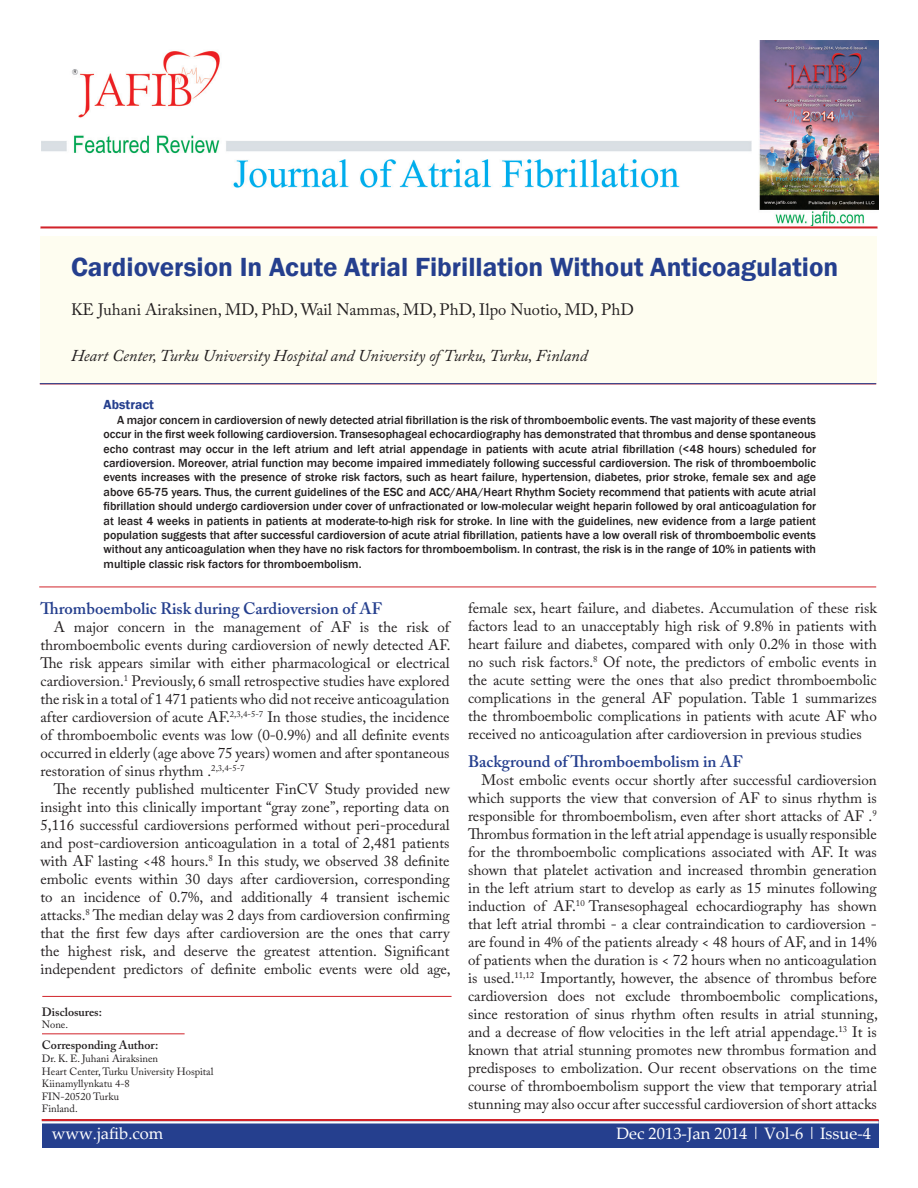
<style>
.page{position:relative;width:918px;height:1188px;background:#fff}
.page>*{position:absolute;margin:0;border:0;box-sizing:border-box;transform-origin:0 0}
._05_Article_Title{font:600 27px "Franklin Gothic";color:#253f8e}
._11_Body_Header{font:600 16.5px "Adobe Caslon Pro";color:#253f8e}
._07_Author_Affiliati{font:italic 16.5px "Adobe Caslon Pro";color:#231f20}
._06_Author_block{font:16.5px "Adobe Caslon Pro";color:#231f20}
.white_header_for_blu{font:16.5px "Palatino Linotype";color:#fff}
._10_Body_Text{font:15px/18px "Adobe Caslon Pro";color:#231f20;text-align:justify}
._08_Abstract_Header{font:600 13.5px "Franklin Gothic";color:#253f8e}
._09_Abstract_Body{font:500 12px/14.4px "Franklin Gothic";color:#231f20;text-align:justify}
._13_small_text_for_h{font:600 12px "Adobe Caslon Pro";color:#231f20}
._14_Small_text_heade{font:600 12px "Adobe Caslon Pro";color:#231f20}
._13_small_text_for_h-2{font:10.5px "Adobe Caslon Pro";color:#231f20}
</style>
<div class="page">
<div style="left:40px;top:236px;width:837px;height:147px;background:#fefdf0"></div>
<hr style="left:39px;top:587px;width:837px;height:1px;background:#d1232a">
<hr style="left:42px;top:1034px;width:143px;height:1px;background:#d1232a">
<hr style="left:40px;top:226px;width:838px;height:3px;background:#d1232a">
<hr style="left:40px;top:384px;width:836px;height:1px;background:#d1232a">
<hr style="left:40px;top:383px;width:836px;height:1px;background:#253f8e">
<hr style="left:42px;top:996px;width:410px;height:1px;background:#d1232a">
<div style="left:42px;top:1120px;width:837px;height:28px;background:#253f8e"></div>
<hr style="left:42px;top:1119px;width:837px;height:2px;background:#d1232a">
<hr style="left:42px;top:1121px;width:837px;height:3px;background:#fff">
<img style="left:41px;top:40px;width:837px;height:185px">
<p class="_05_Article_Title" style="left:71px;top:250px;width:769px">Cardioversion In Acute Atrial Fibrillation Without Anticoagulation</p>
<p class="_06_Author_block" style="left:71px;top:300px;width:564px">KE Juhani Airaksinen, MD, PhD, Wail Nammas, MD, PhD, Ilpo Nuotio, MD, PhD</p>
<p class="_07_Author_Affiliati" style="left:71px;top:346px;width:518px">Heart Center, Turku University Hospital and University of Turku, Turku, Finland</p>
<p class="_08_Abstract_Header" style="left:104px;top:397px;width:52px">Abstract</p>
<p class="_09_Abstract_Body" style="left:104px;top:413px;width:714px;text-indent:14px">A major concern in cardioversion of newly detected atrial fibrillation is the risk of thromboembolic events. The vast majority of these events occur in the first week following cardioversion. Transesophageal echocardiography has demonstrated that thrombus and dense spontaneous echo contrast may occur in the left atrium and left atrial appendage in patients with acute atrial fibrillation (&lt;48 hours) scheduled for cardioversion. Moreover, atrial function may become impaired immediately following successful cardioversion. The risk of thromboembolic events increases with the presence of stroke risk factors, such as heart failure, hypertension, diabetes, prior stroke, female sex and age above 65-75 years. Thus, the current guidelines of the ESC and ACC/AHA/Heart Rhythm Society recommend that patients with acute atrial fibrillation should undergo cardioversion under cover of unfractionated or low-molecular weight heparin followed by oral anticoagulation for at least 4 weeks in patients in patients at moderate-to-high risk for stroke. In line with the guidelines, new evidence from a large patient population suggests that after successful cardioversion of acute atrial fibrillation, patients have a low overall risk of thromboembolic events without any anticoagulation when they have no risk factors for thromboembolism. In contrast, the risk is in the range of 10% in patients with multiple classic risk factors for thromboembolism.</p>
<p class="_11_Body_Header" style="left:40px;top:598px;width:343px">Thromboembolic Risk during Cardioversion of AF</p>
<p class="_10_Body_Text" style="left:40px;top:617px;width:412px;text-indent:14px">A major concern in the management of AF is the risk of thromboembolic events during cardioversion of newly detected AF.<br>The risk appears similar with either pharmacological or electrical cardioversion.<sup>1</sup> Previously, 6 small retrospective studies have explored the risk in a total of 1 471 patients who did not receive anticoagulation after cardioversion of acute AF.<sup>2,3,4-5-7</sup> In those studies, the incidence of thromboembolic events was low (0-0.9%) and all definite events occurred in elderly (age above 75 years) women and after spontaneous restoration of sinus rhythm .<sup>2,3,4-5-7</sup></p>
<p class="_10_Body_Text" style="left:40px;top:779px;width:412px;text-indent:14px">The recently published multicenter FinCV Study provided new insight into this clinically important “gray zone”, reporting data on 5,116 successful cardioversions performed without peri-procedural and post-cardioversion anticoagulation in a total of 2,481 patients with AF lasting &lt;48 hours.<sup>8</sup> In this study, we observed 38 definite embolic events within 30 days after cardioversion, corresponding to an incidence of 0.7%, and additionally 4 transient ischemic attacks.<sup>8</sup> The median delay was 2 days from cardioversion confirming that the first few days after cardioversion are the ones that carry the highest risk, and deserve the greatest attention. Significant independent predictors of definite embolic events were old age,</p>
<p class="_10_Body_Text" style="left:468px;top:599px;width:410px">female sex, heart failure, and diabetes. Accumulation of these risk factors lead to an unacceptably high risk of 9.8% in patients with heart failure and diabetes, compared with only 0.2% in those with no such risk factors.<sup>8</sup> Of note, the predictors of embolic events in the acute setting were the ones that also predict thromboembolic complications in the general AF population. Table 1 summarizes the thromboembolic complications in patients with acute AF who received no anticoagulation after cardioversion in previous studies</p>
<p class="_11_Body_Header" style="left:468px;top:751px;width:276px">Background of Thromboembolism in AF</p>
<p class="_10_Body_Text" style="left:468px;top:771px;width:411px;text-indent:14px">Most embolic events occur shortly after successful cardioversion which supports the view that conversion of AF to sinus rhythm is responsible for thromboembolism, even after short attacks of AF .<sup>9<br></sup>Thrombus formation in the left atrial appendage is usually responsible for the thromboembolic complications associated with AF. It was shown that platelet activation and increased thrombin generation in the left atrium start to develop as early as 15 minutes following induction of AF.<sup>10</sup> Transesophageal echocardiography has shown that left atrial thrombi - a clear contraindication to cardioversion - are found in 4% of the patients already &lt; 48 hours of AF, and in 14% of patients when the duration is &lt; 72 hours when no anticoagulation is used.<sup>11,12</sup> Importantly, however, the absence of thrombus before cardioversion does not exclude thromboembolic complications, since restoration of sinus rhythm often results in atrial stunning, and a decrease of flow velocities in the left atrial appendage.<sup>13</sup> It is known that atrial stunning promotes new thrombus formation and predisposes to embolization. Our recent observations on the time course of thromboembolism support the view that temporary atrial stunning may also occur after successful cardioversion of short attacks</p>
<p class="_14_Small_text_heade" style="left:42px;top:1005px;width:62px">Disclosures:</p>
<p class="_13_small_text_for_h-2" style="left:42px;top:1019px;width:28px">None.</p>
<p class="_13_small_text_for_h" style="left:42px;top:1038px;width:118px">Corresponding Author:</p>
<p class="_13_small_text_for_h-2" style="left:42px;top:1052px;width:118px">Dr. K. E. Juhani Airaksinen</p>
<p class="_13_small_text_for_h-2" style="left:42px;top:1065px;width:173px">Heart Center, Turku University Hospital</p>
<p class="_13_small_text_for_h-2" style="left:42px;top:1077px;width:89px">Kiinamyllynkatu 4-8</p>
<p class="_13_small_text_for_h-2" style="left:42px;top:1090px;width:79px">FIN-20520 Turku</p>
<p class="_13_small_text_for_h-2" style="left:42px;top:1103px;width:37px">Finland.</p>
<p class="white_header_for_blu" style="left:52px;top:1122px;width:113px">www.jafib.com</p>
<p class="white_header_for_blu" style="left:616px;top:1122px;width:256px">Dec 2013-Jan 2014 | Vol-6 | Issue-4</p>
</div>
